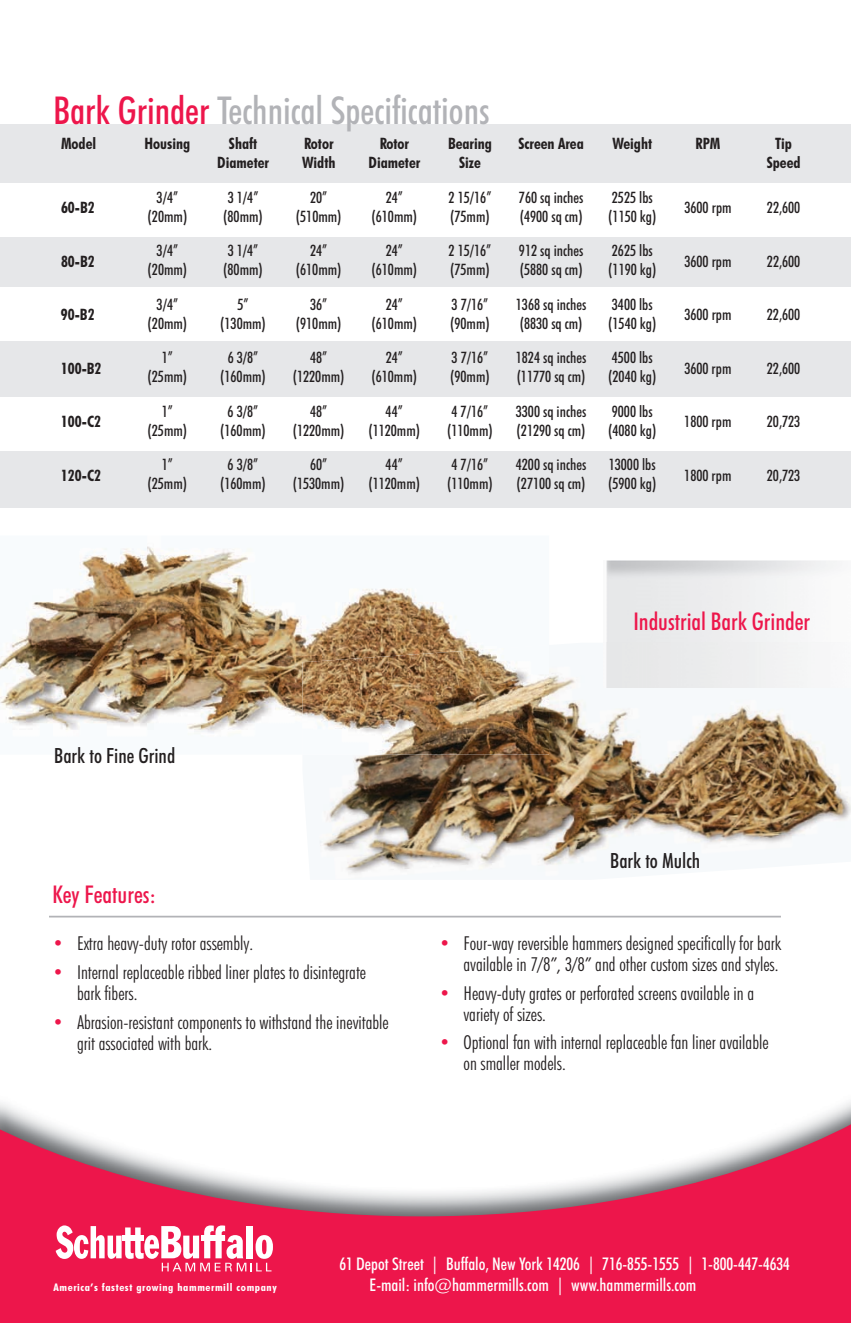
<style>
.page{position:relative;width:851px;height:1323px;background:#fff}
.page>*{position:absolute;margin:0;border:0;box-sizing:border-box;transform-origin:0 0}
.t1{font:500 condensed 38.5px "Futura BT";color:#b2b3b7}
.t2{font:500 condensed 24.5px "Futura BT";color:#ed164b}
.t3{font:500 condensed 21px "Futura BT";color:#231f20}
.t4{font:300 condensed 19.25px/21px "Futura BT";color:#231f20}
.t5{font:500 condensed 17.5px/21px "Futura BT";color:#fff}
.t6{font:500 condensed 15.75px/18.9px "Futura BT";color:#231f20;text-align:center}
.t7{font:700 condensed 15.75px/18.9px "Futura BT";color:#231f20;text-align:center}
.t8{font:700 condensed 10.5px "Futura BT";letter-spacing:.05em;color:#fff;scale:1.1 1}
.s1{color:#ed164b}
</style>
<div class="page">
<div style="left:0;top:124px;width:850px;height:383px;background:#e6e7e9"></div>
<div style="left:0;top:183px;width:850px;height:54px;background:#fff"></div>
<div style="left:0;top:397px;width:850px;height:54px;background:#fff"></div>
<div style="left:0;top:287px;width:850px;height:53px;background:#fff"></div>
<svg style="left:0;top:1116px;width:850px;height:207px;fill:#ed164b"></svg>
<hr style="left:49px;top:916px;width:731px;height:2px;background:#b2b3b7">
<img style="left:606px;top:560px;width:231px;height:83px">
<img style="left:0;top:546px;width:471px;height:187px">
<img style="left:302px;top:643px;width:548px;height:231px">
<img style="left:302px;top:645px;width:247px;height:110px">
<svg style="left:56px;top:1225px;width:217px;height:46px"></svg>
<div style="left:201px;top:1236px;width:24px;height:5px;background:#fff"></div>
<div style="left:123px;top:1236px;width:21px;height:5px;background:#fff"></div>
<h1 class="t1" style="left:53px;top:87px;width:437px"><span class="s1">Bark Grinder</span> Technical Specifications</h1>
<p class="t7" style="left:61px;top:134px;width:37px">Model</p>
<p class="t7" style="left:144px;top:134px;width:47px">Housing</p>
<p class="t7" style="left:217px;top:134px;width:53px">Shaft<br>Diameter</p>
<p class="t7" style="left:302px;top:134px;width:35px;text-align:left">Rotor<br>Width</p>
<p class="t7" style="left:368px;top:134px;width:53px">Rotor<br>Diameter</p>
<p class="t7" style="left:448px;top:134px;width:45px">Bearing<br>Size</p>
<p class="t7" style="left:518px;top:134px;width:67px">Screen Area</p>
<p class="t7" style="left:612px;top:134px;width:41px">Weight</p>
<p class="t7" style="left:695px;top:134px;width:26px">RPM</p>
<p class="t7" style="left:766px;top:134px;width:35px">Tip<br>Speed</p>
<p class="t7" style="left:61px;top:198px;width:35px">60-B2</p>
<p class="t6" style="left:148px;top:187px;width:41px">3/4” (20mm)</p>
<p class="t6" style="left:223px;top:187px;width:41px;text-align:left">3 1/4” (80mm)</p>
<p class="t6" style="left:296px;top:187px;width:47px">20” (510mm)</p>
<p class="t6" style="left:371px;top:187px;width:47px">24” (610mm)</p>
<p class="t6" style="left:448px;top:187px;width:44px;text-align:left">2 15/16” (75mm)</p>
<p class="t6" style="left:519px;top:187px;width:66px;text-align:left">760 sq inches (4900 sq cm)</p>
<p class="t6" style="left:608px;top:187px;width:50px;text-align:left">2525 lbs (1150 kg)</p>
<p class="t6" style="left:684px;top:198px;width:49px">3600 rpm</p>
<p class="t6" style="left:767px;top:198px;width:35px">22,600</p>
<p class="t7" style="left:61px;top:251px;width:35px">80-B2</p>
<p class="t6" style="left:148px;top:241px;width:41px">3/4” (20mm)</p>
<p class="t6" style="left:223px;top:241px;width:41px;text-align:left">3 1/4” (80mm)</p>
<p class="t6" style="left:296px;top:241px;width:47px">24” (610mm)</p>
<p class="t6" style="left:371px;top:241px;width:47px">24” (610mm)</p>
<p class="t6" style="left:448px;top:241px;width:44px;text-align:left">2 15/16” (75mm)</p>
<p class="t6" style="left:519px;top:241px;width:66px;text-align:left">912 sq inches (5880 sq cm)</p>
<p class="t6" style="left:608px;top:241px;width:50px;text-align:left">2625 lbs (1190 kg)</p>
<p class="t6" style="left:684px;top:252px;width:49px">3600 rpm</p>
<p class="t6" style="left:767px;top:252px;width:35px">22,600</p>
<p class="t7" style="left:61px;top:305px;width:35px">90-B2</p>
<p class="t6" style="left:148px;top:295px;width:41px">3/4” (20mm)</p>
<p class="t6" style="left:220px;top:295px;width:47px">5” (130mm)</p>
<p class="t6" style="left:296px;top:295px;width:47px">36” (910mm)</p>
<p class="t6" style="left:371px;top:295px;width:47px">24” (610mm)</p>
<p class="t6" style="left:450px;top:295px;width:41px;text-align:left">3 7/16” (90mm)</p>
<p class="t6" style="left:516px;top:295px;width:72px;text-align:left">1368 sq inches (8830 sq cm)</p>
<p class="t6" style="left:608px;top:295px;width:50px;text-align:left">3400 lbs (1540 kg)</p>
<p class="t6" style="left:684px;top:305px;width:49px">3600 rpm</p>
<p class="t6" style="left:766px;top:305px;width:35px">22,600</p>
<p class="t7" style="left:61px;top:359px;width:42px">100-B2</p>
<p class="t6" style="left:148px;top:348px;width:41px">1” (25mm)</p>
<p class="t6" style="left:220px;top:348px;width:47px">6 3/8” (160mm)</p>
<p class="t6" style="left:293px;top:348px;width:53px">48” (1220mm)</p>
<p class="t6" style="left:371px;top:348px;width:47px">24” (610mm)</p>
<p class="t6" style="left:450px;top:348px;width:41px;text-align:left">3 7/16” (90mm)</p>
<p class="t6" style="left:516px;top:348px;width:72px;text-align:left">1824 sq inches (11770 sq cm)</p>
<p class="t6" style="left:608px;top:348px;width:50px;text-align:left">4500 lbs (2040 kg)</p>
<p class="t6" style="left:684px;top:359px;width:49px">3600 rpm</p>
<p class="t6" style="left:766px;top:359px;width:35px">22,600</p>
<p class="t7" style="left:61px;top:412px;width:42px">100-C2</p>
<p class="t6" style="left:147px;top:402px;width:41px">1” (25mm)</p>
<p class="t6" style="left:220px;top:402px;width:47px">6 3/8” (160mm)</p>
<p class="t6" style="left:293px;top:402px;width:53px">48” (1220mm)</p>
<p class="t6" style="left:368px;top:402px;width:53px">44” (1120mm)</p>
<p class="t6" style="left:447px;top:402px;width:47px;text-align:left">4 7/16” (110mm)</p>
<p class="t6" style="left:516px;top:402px;width:72px;text-align:left">3300 sq inches (21290 sq cm)</p>
<p class="t6" style="left:608px;top:402px;width:50px;text-align:left">9000 lbs (4080 kg)</p>
<p class="t6" style="left:684px;top:412px;width:49px">1800 rpm</p>
<p class="t6" style="left:766px;top:412px;width:35px">20,723</p>
<p class="t7" style="left:61px;top:466px;width:42px">120-C2</p>
<p class="t6" style="left:147px;top:455px;width:41px">1” (25mm)</p>
<p class="t6" style="left:220px;top:455px;width:47px">6 3/8” (160mm)</p>
<p class="t6" style="left:293px;top:455px;width:53px">60” (1530mm)</p>
<p class="t6" style="left:368px;top:455px;width:53px">44” (1120mm)</p>
<p class="t6" style="left:447px;top:455px;width:47px;text-align:left">4 7/16” (110mm)</p>
<p class="t6" style="left:516px;top:455px;width:72px;text-align:left">4200 sq inches (27100 sq cm)</p>
<p class="t6" style="left:608px;top:455px;width:50px;text-align:left">13000 lbs (5900 kg)</p>
<p class="t6" style="left:684px;top:466px;width:49px">1800 rpm</p>
<p class="t6" style="left:766px;top:466px;width:35px">20,723</p>
<h3 class="t3" style="left:54px;top:742px;width:122px">Bark to Fine Grind</h3>
<h2 class="t2" style="left:52px;top:879px;width:105px">Key Features:</h2>
<p class="t4" style="left:52px;top:933px;width:202px"><span class="s1">•</span> Extra heavy-duty rotor assembly.</p>
<p class="t4" style="left:77px;top:962px;width:290px;text-indent:-25px"><span class="s1">•</span> Internal replaceable ribbed liner plates to disintegrate bark fibers.</p>
<p class="t4" style="left:77px;top:1011px;width:313px;text-indent:-25px"><span class="s1">•</span> Abrasion-resistant components to withstand the inevitable grit associated with bark.</p>
<h2 class="t2" style="left:633px;top:606px;width:178px">Industrial Bark Grinder</h2>
<h3 class="t3" style="left:610px;top:848px;width:91px">Bark to Mulch</h3>
<p class="t4" style="left:439px;top:932px;width:343px;text-align:right"><span class="s1">•</span> Four-way reversible hammers designed specifically for bark available in 7/8”, 3/8” and other custom sizes and styles.</p>
<p class="t4" style="left:463px;top:982px;width:292px;text-indent:-25px"><span class="s1">•</span> Heavy-duty grates or perforated screens available in a variety of sizes.</p>
<p class="t4" style="left:463px;top:1032px;width:306px;text-indent:-25px"><span class="s1">•</span> Optional fan with internal replaceable fan liner available on smaller models.</p>
<p class="t8" style="left:54px;top:1281px;width:204px">America’s fastest growing hammermill company</p>
<p class="t5" style="left:369px;top:1253px;width:422px;text-indent:-30px">61 Depot Street | Buffalo, New York 14206 | 716-855-1555 | 1-800-447-4634<br>E-mail: info@hammermills.com | www.hammermills.com</p>
</div>
